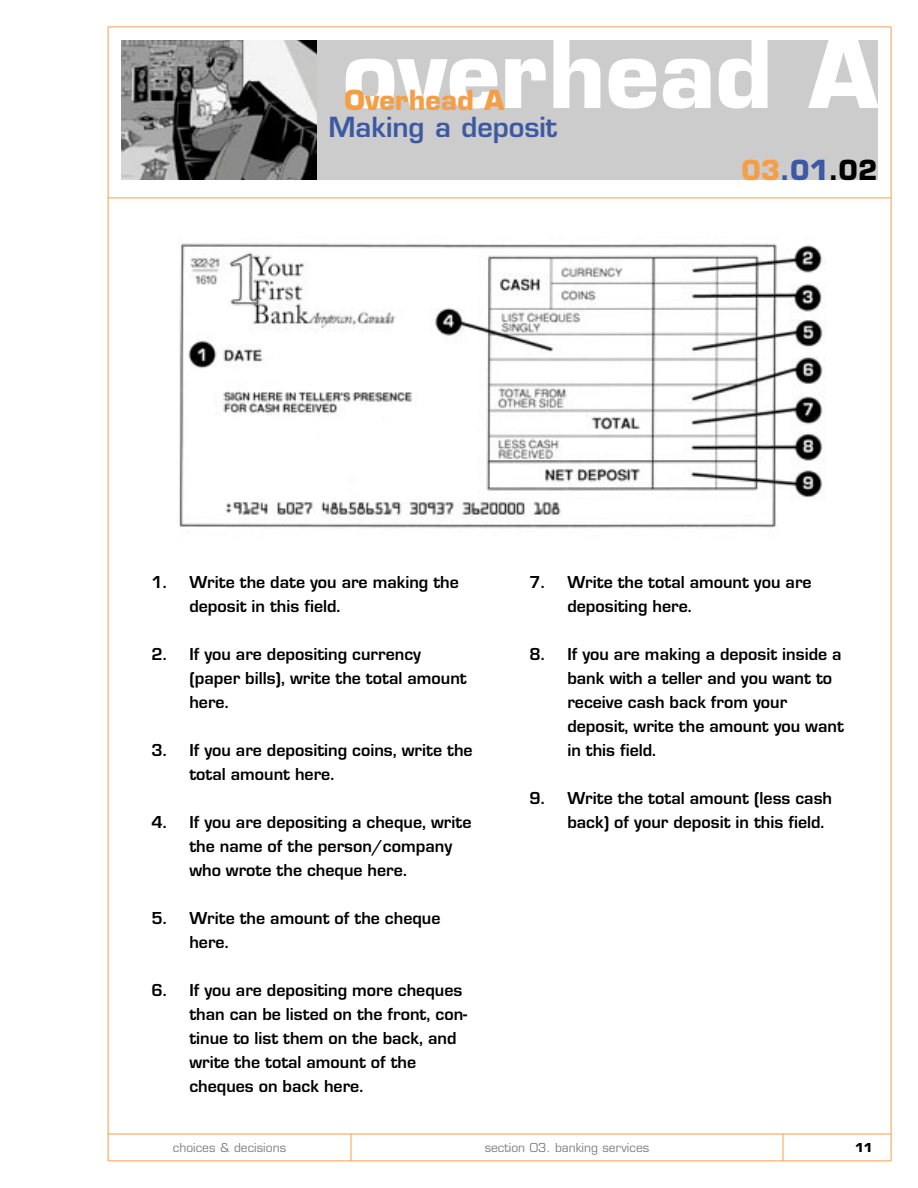
<style>
.page{position:relative;width:918px;height:1188px;background:#fff}
.page>*{position:absolute;margin:0;border:0;box-sizing:border-box;transform-origin:0 0}
.t1{font:700 93px "Eurostile";color:#fff}
.t2{font:600 27px "Eurostile";color:#3d59a4}
.t3{font:700 27px "Eurostile";color:#f49f47}
.t4{font:700 27px "Eurostile";color:#3d59a4}
.t5{font:700 18px/24px "Eurostile";color:#000}
.t6{font:12px "Eurostile";color:#808080}
.t7{font:700 12px "Eurostile";color:#000}
.s1{color:#f49f47}
.s2{color:#000}
</style>
<div class="page">
<hr style="left:108px;top:27px;width:783px;height:1px;background:#f49f47">
<hr style="left:108px;top:1161px;width:783px;height:1px;background:#f49f47">
<hr style="left:108px;top:27px;width:1px;height:1134px;background:#f49f47">
<hr style="left:891px;top:27px;width:1px;height:1134px;background:#f49f47">
<hr style="left:108px;top:1134px;width:783px;height:1px;background:#f49f47">
<svg style="left:351px;top:1134px;width:1px;height:27px"></svg>
<svg style="left:783px;top:1134px;width:1px;height:27px"></svg>
<img style="left:122px;top:40px;width:195px;height:140px">
<div style="left:317px;top:40px;width:561px;height:140px;background:#ccc"></div>
<hr style="left:108px;top:198px;width:783px;height:1px;background:#f49f47">
<img style="left:179px;top:243px;width:646px;height:285px">
<h1 class="t1" style="left:342px;top:38px;width:537px">overhead A</h1>
<h2 class="t3" style="left:345px;top:90px;width:161px">Overhead A</h2>
<h2 class="t2" style="left:328px;top:117px;width:231px">Making a deposit</h2>
<h2 class="t4" style="left:741px;top:160px;width:138px"><span class="s1">03</span>.01<span class="s2">.02</span></h2>
<p class="t5" style="left:189px;top:572px;width:271px;text-indent:-38px">1. Write the date you are making the deposit in this field.</p>
<p class="t5" style="left:189px;top:644px;width:279px;text-indent:-38px">2. If you are depositing currency (paper bills), write the total amount here.</p>
<p class="t5" style="left:189px;top:740px;width:285px;text-indent:-38px">3. If you are depositing coins, write the total amount here.</p>
<p class="t5" style="left:189px;top:812px;width:284px;text-indent:-38px">4. If you are depositing a cheque, write the name of the person/company who wrote the cheque here.</p>
<p class="t5" style="left:189px;top:908px;width:253px;text-indent:-38px">5. Write the amount of the cheque here.</p>
<p class="t5" style="left:189px;top:980px;width:279px;text-indent:-38px">6. If you are depositing more cheques than can be listed on the front, con&shy;tinue to list them on the back, and write the total amount of the cheques on back here.</p>
<p class="t5" style="left:567px;top:572px;width:246px;text-indent:-38px">7. Write the total amount you are depositing here.</p>
<p class="t5" style="left:567px;top:644px;width:278px;text-indent:-38px">8. If you are making a deposit inside a bank with a teller and you want to receive cash back from your deposit, write the amount you want in this field.</p>
<p class="t5" style="left:567px;top:788px;width:266px;text-indent:-38px">9. Write the total amount (less cash back) of your deposit in this field.</p>
<p class="t6" style="left:173px;top:1143px;width:115px">choices &amp; decisions</p>
<p class="t6" style="left:485px;top:1143px;width:166px">section 03. banking services</p>
<p class="t7" style="left:855px;top:1143px;width:19px">11</p>
</div>
